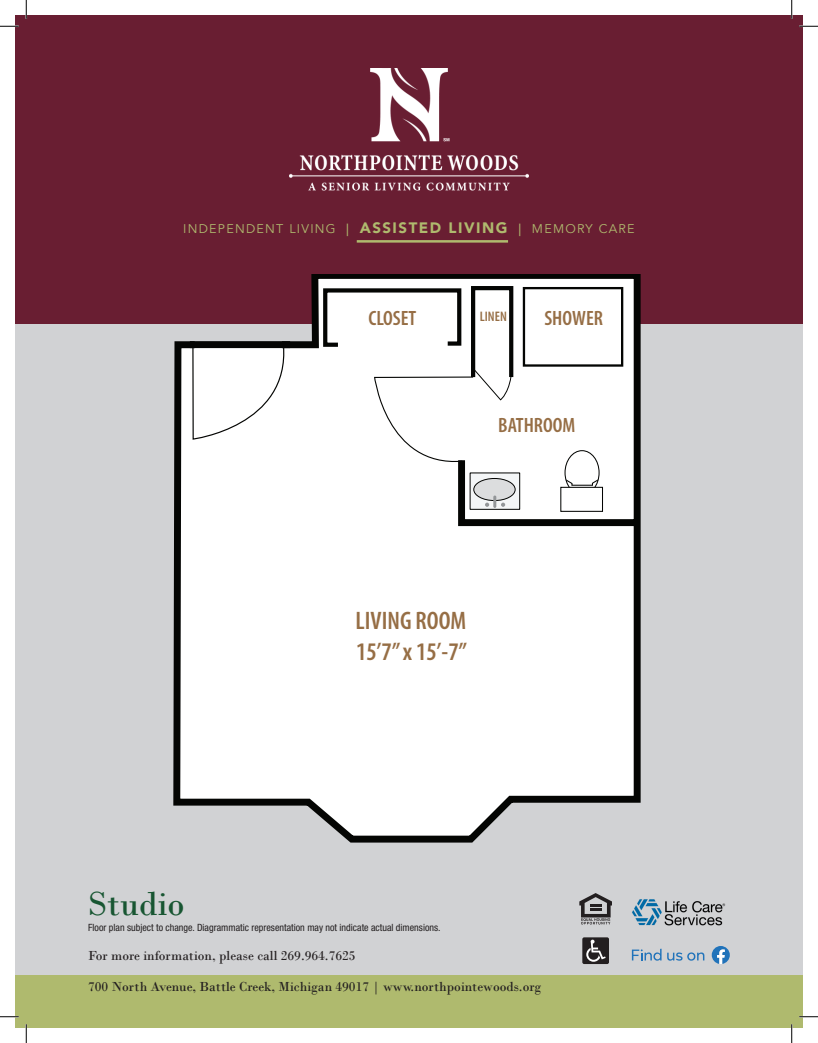
<style>
.page{position:relative;width:818px;height:1043px;background:#fff}
.page>*{position:absolute;margin:0;border:0;box-sizing:border-box;transform-origin:0 0}
.t1{font:35px "Bodoni";color:#185632}
.t2{font:600 condensed 25.38px/30.5px "Myriad Pro";color:#966e45}
.t3{font:600 condensed 20.75px "Myriad Pro";color:#966e45}
.t4{font:600 condensed 13.88px "Myriad Pro";color:#966e45}
.t5{font:13.75px "Bodoni";color:#231f20}
.t6{font:12.5px "Avenir LT Pro";letter-spacing:.1em;color:#afba6e}
.t7{font:condensed 10px "Helvetica Neue LT Pro";color:#231f20}
.s1{font-weight:500}
.s2{font-weight:900;font-size:15px}
</style>
<div class="page">
<div style="left:15px;top:288px;width:787px;height:703px;background:#d1d2d4"></div>
<div style="left:15px;top:975px;width:787px;height:53px;background:#afba6e"></div>
<div style="left:15px;top:15px;width:787px;height:308px;background:#691e32"></div>
<svg style="left:667px;top:952px;width:37px;height:8px"></svg>
<svg style="left:632px;top:948px;width:29px;height:12px"></svg>
<svg style="left:711px;top:946px;width:18px;height:18px"></svg>
<img style="left:632px;top:899px;width:94px;height:27px">
<div style="left:582px;top:937px;width:27px;height:27px;background:#231f20;border-radius:2px"></div>
<svg style="left:586px;top:939px;width:19px;height:22px"></svg>
<svg style="left:579px;top:893px;width:33px;height:31px"></svg>
<img style="left:290px;top:68px;width:238px;height:122px">
<hr style="left:357px;top:240px;width:151px;height:2px;background:#afba6e">
<svg style="left:170px;top:274px;width:470px;height:569px;background:#e2dfe0"></svg>
<div style="left:522px;top:287px;width:101px;height:80px;border:2px solid #040503"></div>
<div style="left:565px;top:450px;width:34px;height:44px;background:#fff;border-radius:50%"></div>
<div style="left:564px;top:450px;width:35px;height:45px;border:1px solid #040503;border-radius:50%"></div>
<div style="left:560px;top:487px;width:43px;height:25px;background:#fff;border:1px solid #040503"></div>
<svg style="left:565px;top:478px;width:34px;height:8px"></svg>
<div style="left:469px;top:472px;width:51px;height:38px;background:#f4f6f7;border:1px solid #040503"></div>
<div style="left:474px;top:478px;width:41px;height:22px;background:#dcddde;border-radius:50%"></div>
<div style="left:473px;top:478px;width:42px;height:23px;border:1px solid #040503;border-radius:50%"></div>
<svg style="left:485px;top:495px;width:20px;height:13px"></svg>
<svg style="left:192px;top:348px;width:98px;height:495px;background:#f6f6f6"></svg>
<svg style="left:321px;top:284px;width:194px;height:183px;background:#ededed"></svg>
<div style="left:190px;top:341px;width:100px;height:7px;background:#040503"></div>
<svg style="left:0;top:25px;width:19px;height:2px"></svg>
<svg style="left:799px;top:25px;width:19px;height:2px"></svg>
<svg style="left:0;top:1016px;width:19px;height:1px"></svg>
<svg style="left:799px;top:1015px;width:19px;height:2px"></svg>
<svg style="left:25px;top:0;width:2px;height:19px"></svg>
<svg style="left:25px;top:1024px;width:2px;height:18px"></svg>
<svg style="left:790px;top:0;width:2px;height:19px"></svg>
<svg style="left:791px;top:1024px;width:1px;height:18px"></svg>
<p class="t6" style="left:183px;top:221px;width:453px">INDEPENDENT LIVING <span class="s1">|</span> <span class="s2">ASSISTED LIVING</span> <span class="s1">|</span> MEMORY CARE</p>
<p class="t3" style="left:368px;top:305px;width:50px">CLOSET</p>
<p class="t4" style="left:479px;top:308px;width:29px">LINEN</p>
<p class="t3" style="left:544px;top:305px;width:60px">SHOWER</p>
<p class="t3" style="left:498px;top:412px;width:79px">BATHROOM</p>
<p class="t2" style="left:355px;top:605px;width:113px">LIVING ROOM<br>15’7” x 15’-7”</p>
<p class="t1" style="left:88px;top:882px;width:98px">Studio</p>
<p class="t7" style="left:88px;top:921px;width:354px">Floor plan subject to change. Diagrammatic representation may not indicate actual dimensions.</p>
<p class="t5" style="left:88px;top:946px;width:269px">For more information, please call 269.964.7625</p>
<p class="t5" style="left:88px;top:978px;width:454px">700 North Avenue, Battle Creek, Michigan 49017 | www.northpointewoods.org</p>
</div>
